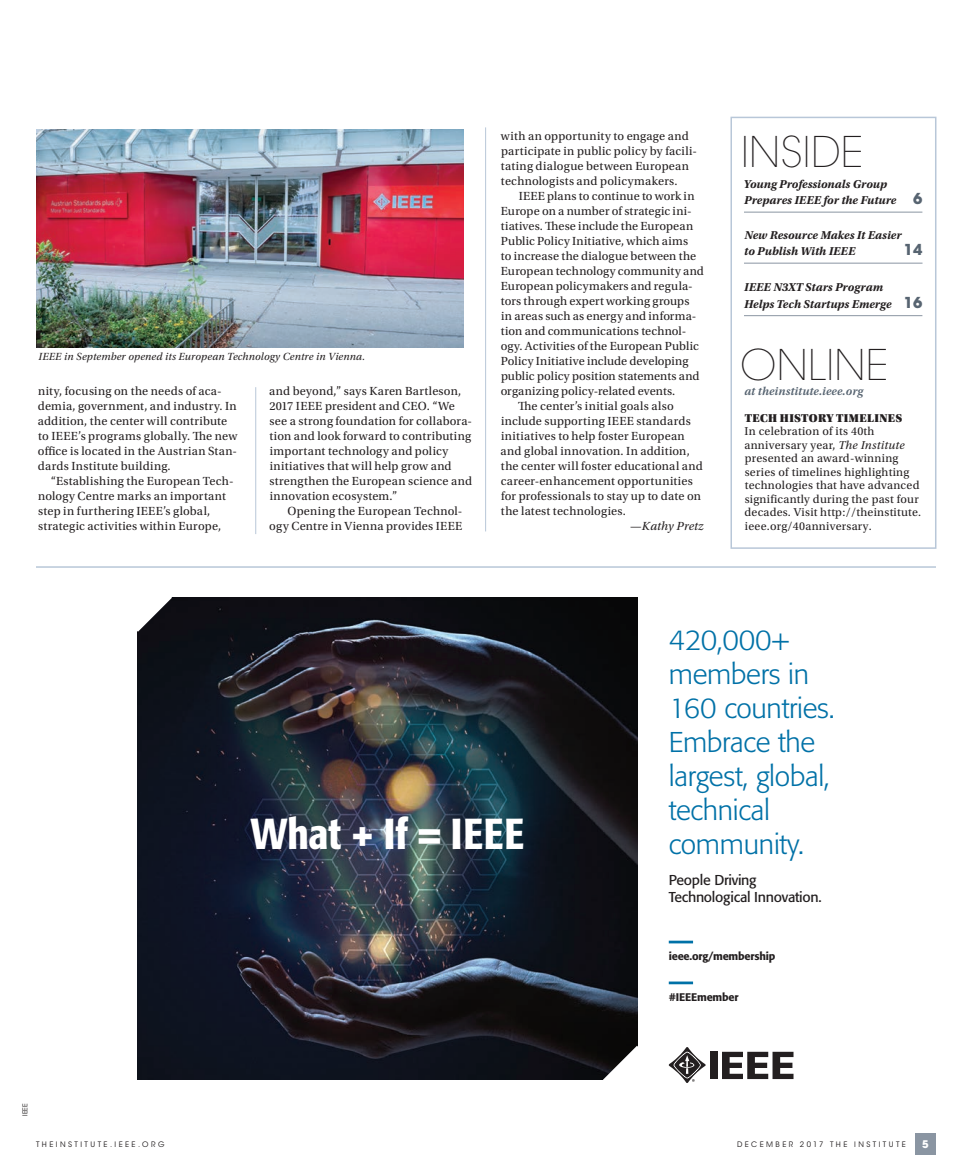
<style>
.page{position:relative;width:972px;height:1175px;background:#fff}
.page>*{position:absolute;margin:0;border:0;box-sizing:border-box;transform-origin:0 0}
.t1{font:500 condensed 42.9px "Formata";color:#fff}
.t2{font:200 42px "ITC Avant Garde Std";letter-spacing:.01em;color:#231f20}
.t3{font:300 28.35px/34px "Formata";letter-spacing:-.01em;color:#0071a7}
.t4{font:700 15px "ITC Avant Garde Std";color:#576471}
.t5{font:14.1px/17px "Formata";letter-spacing:-.02em;color:#231f20}
.t6{font:12.3px "Utopia Std";letter-spacing:.015em;color:#231f20}
.t7{font:italic 12.3px "Utopia Std";letter-spacing:.015em;color:#231f20}
.t8{font:12px/13.5px "Utopia Std";letter-spacing:.02em;color:#231f20}
.t9{font:italic 700 12px/16.5px "Utopia Std";color:#231f20}
.t10{font:italic 600 12px "Utopia Std";letter-spacing:.01em;color:#576471}
.t11{font:500 10.95px "Formata";letter-spacing:-.02em;color:#231f20}
.t12{font:italic 10.8px "Utopia Std";letter-spacing:.015em;color:#231f20}
.t13{font:700 10.5px "ITC Avant Garde Std";color:#fff}
.t14{font:7.5px "ITC Avant Garde Std";letter-spacing:.325em;color:#231f20}
.t15{font:6.75px "ITC Avant Garde Std";color:#231f20}
.s1{font-style:normal}
.s2{font-family:"ITC Avant Garde Std";font-style:normal;font-size:15px;color:#576471}
.s3{font-family:"Utopia Std Black Headline"}
.s4{font-style:italic}
</style>
<div class="page">
<img style="left:138px;top:597px;width:499px;height:482px">
<svg style="left:137px;top:597px;width:35px;height:35px"></svg>
<hr style="left:669px;top:940px;width:24px;height:3px;background:#0071a7">
<hr style="left:669px;top:981px;width:24px;height:3px;background:#0071a7">
<div style="left:710px;top:1051px;width:8px;height:28px;background:#231f20"></div>
<svg style="left:722px;top:1051px;width:72px;height:28px"></svg>
<svg style="left:603px;top:1045px;width:103px;height:38px"></svg>
<div style="left:915px;top:1133px;width:21px;height:21px;background:#8a95a2"></div>
<hr style="left:255px;top:387px;width:1px;height:147px;background:#b8c7d8">
<hr style="left:485px;top:127px;width:1px;height:404px;background:#b8c7d8">
<hr style="left:744px;top:212px;width:178px;height:1px;background:#8a95a2">
<hr style="left:744px;top:263px;width:179px;height:1px;background:#8a95a2">
<hr style="left:744px;top:315px;width:178px;height:1px;background:#8a95a2">
<div style="left:730px;top:117px;width:206px;height:432px;border:2px solid #b8c7d8"></div>
<img style="left:36px;top:129px;width:428px;height:218px">
<hr style="left:36px;top:566px;width:900px;height:2px;background:#b8c7d8">
<p class="t12" style="left:39px;top:350px;width:328px">IEEE in September opened its European Technology Centre in Vienna.</p>
<p class="t6" style="left:38px;top:385px;width:185px">nity, focusing on the needs of aca-</p>
<p class="t6" style="left:38px;top:400px;width:200px">demia, government, and industry. In</p>
<p class="t6" style="left:38px;top:415px;width:191px">addition, the center will contribute</p>
<p class="t6" style="left:38px;top:430px;width:201px">to IEEE’s programs globally. The new</p>
<p class="t6" style="left:38px;top:445px;width:201px">office is located in the Austrian Stan-</p>
<p class="t6" style="left:38px;top:460px;width:134px">dards Institute building.</p>
<p class="t6" style="left:51px;top:475px;width:184px">“Establishing the European Tech-</p>
<p class="t6" style="left:38px;top:490px;width:189px">nology Centre marks an important</p>
<p class="t6" style="left:38px;top:505px;width:174px">step in furthering IEEE’s global,</p>
<p class="t6" style="left:38px;top:520px;width:185px">strategic activities within Europe,</p>
<p class="t6" style="left:269px;top:385px;width:193px">and beyond,” says Karen Bartleson,</p>
<p class="t6" style="left:269px;top:400px;width:187px">2017 IEEE president and CEO. “We</p>
<p class="t6" style="left:270px;top:415px;width:204px">see a strong foundation for collabora-</p>
<p class="t6" style="left:270px;top:430px;width:203px">tion and look forward to contributing</p>
<p class="t6" style="left:270px;top:445px;width:180px">important technology and policy</p>
<p class="t6" style="left:270px;top:460px;width:183px">initiatives that will help grow and</p>
<p class="t6" style="left:270px;top:475px;width:204px">strengthen the European science and</p>
<p class="t6" style="left:270px;top:490px;width:129px">innovation ecosystem.”</p>
<p class="t6" style="left:287px;top:505px;width:177px">Opening the European Technol-</p>
<p class="t6" style="left:269px;top:520px;width:195px">ogy Centre in Vienna provides IEEE</p>
<p class="t6" style="left:501px;top:130px;width:189px">with an opportunity to engage and</p>
<p class="t6" style="left:501px;top:145px;width:198px">participate in public policy by facili-</p>
<p class="t6" style="left:501px;top:160px;width:190px">tating dialogue between European</p>
<p class="t6" style="left:501px;top:175px;width:178px">technologists and policymakers.</p>
<p class="t6" style="left:519px;top:190px;width:177px">IEEE plans to continue to work in</p>
<p class="t6" style="left:501px;top:205px;width:192px">Europe on a number of strategic ini-</p>
<p class="t6" style="left:501px;top:220px;width:194px">tiatives. These include the European</p>
<p class="t6" style="left:501px;top:235px;width:189px">Public Policy Initiative, which aims</p>
<p class="t6" style="left:501px;top:250px;width:197px">to increase the dialogue between the</p>
<p class="t6" style="left:501px;top:265px;width:205px">European technology community and</p>
<p class="t6" style="left:501px;top:280px;width:193px">European policymakers and regula-</p>
<p class="t6" style="left:501px;top:295px;width:190px">tors through expert working groups</p>
<p class="t6" style="left:501px;top:310px;width:197px">in areas such as energy and informa-</p>
<p class="t6" style="left:501px;top:325px;width:187px">tion and communications technol-</p>
<p class="t6" style="left:501px;top:340px;width:200px">ogy. Activities of the European Public</p>
<p class="t6" style="left:501px;top:355px;width:189px">Policy Initiative include developing</p>
<p class="t6" style="left:501px;top:370px;width:200px">public policy position statements and</p>
<p class="t6" style="left:501px;top:385px;width:176px">organizing policy-related events.</p>
<p class="t6" style="left:518px;top:400px;width:157px">The center’s initial goals also</p>
<p class="t6" style="left:501px;top:415px;width:191px">include supporting IEEE standards</p>
<p class="t6" style="left:501px;top:430px;width:185px">initiatives to help foster European</p>
<p class="t6" style="left:501px;top:445px;width:191px">and global innovation. In addition,</p>
<p class="t6" style="left:501px;top:460px;width:203px">the center will foster educational and</p>
<p class="t6" style="left:501px;top:475px;width:194px">career-enhancement opportunities</p>
<p class="t6" style="left:501px;top:490px;width:201px">for professionals to stay up to date on</p>
<p class="t6" style="left:501px;top:505px;width:126px">the latest technologies.</p>
<p class="t7" style="left:630px;top:520px;width:75px"><span class="s1">—</span>Kathy Pretz</p>
<p class="t2" style="left:741px;top:127px;width:124px">INSIDE</p>
<p class="t9" style="left:743px;top:176px;width:181px">Young Professionals Group<br>Prepares IEEE for the Future <span class="s2">6</span></p>
<p class="t9" style="left:744px;top:227px;width:159px">New Resource Makes It Easier to Publish With IEEE</p>
<p class="t4" style="left:904px;top:240px;width:20px">14</p>
<p class="t9" style="left:744px;top:279px;width:180px">IEEE N3XT Stars Program<br>Helps Tech Startups Emerge <span class="s2">16</span></p>
<p class="t2" style="left:741px;top:340px;width:150px">ONLINE</p>
<p class="t10" style="left:744px;top:384px;width:120px">at theinstitute.ieee.org</p>
<p class="t8" style="left:744px;top:411px;width:178px"><span class="s3">TECH HISTORY TIMELINES<br></span>In celebration of its 40th anniversary year, <span class="s4">The Institute </span>presented an award-winning series of timelines highlighting technologies that have advanced significantly during the past four decades. Visit http://theinstitute. ieee.org/40anniversary.</p>
<p class="t1" style="left:251px;top:808px;width:275px">What + If = IEEE</p>
<p class="t3" style="left:669px;top:623px;width:167px">420,000+ members in<br>160 countries.<br>Embrace the largest, global, technical community.</p>
<p class="t5" style="left:669px;top:872px;width:154px">People Driving<br>Technological Innovation.</p>
<p class="t11" style="left:669px;top:949px;width:108px">ieee.org/membership</p>
<p class="t11" style="left:669px;top:990px;width:71px">#IEEEmember</p>
<p class="t15" style="left:21px;top:1115px;width:14px;rotate:-90deg">IEEE</p>
<p class="t14" style="left:36px;top:1139px;width:130px">THEINSTITUTE.IEEE.ORG</p>
<p class="t14" style="left:737px;top:1139px;width:170px">DECEMBER 2017 THE INSTITUTE</p>
<p class="t13" style="left:922px;top:1137px;width:8px">5</p>
</div>
